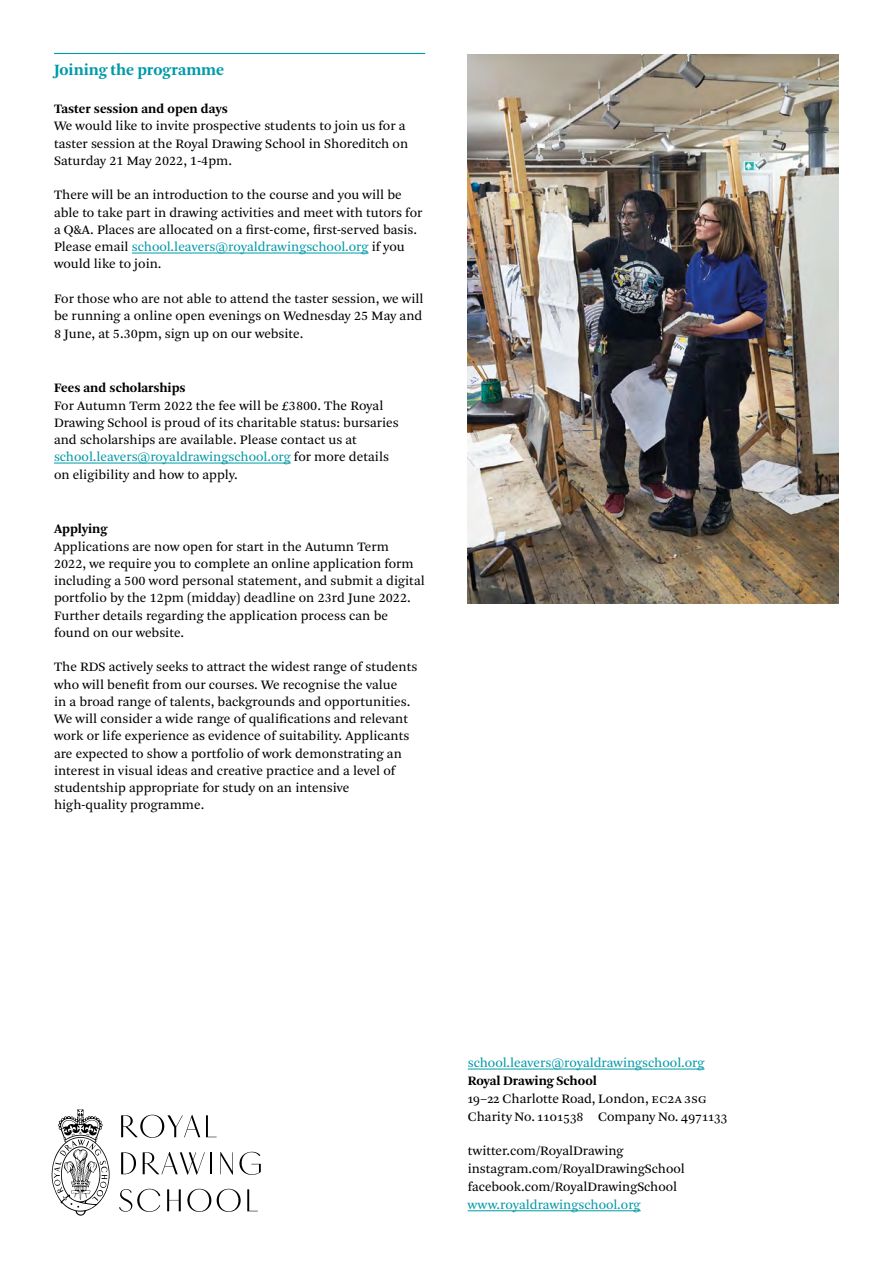
<style>
.page{position:relative;width:893px;height:1263px;background:#fff}
.page>*{position:absolute;margin:0;border:0;box-sizing:border-box;transform-origin:0 0}
.t1{font:700 16.5px "Arnhem Pro";color:#009aa8}
.t2{font:13.5px/17.2px "Arnhem Pro Blond";color:#000}
.t3{font:700 13.5px "Arnhem Pro";color:#000}
.t4{font:13.5px "Arnhem Pro Blond";color:#009aa8}
.s1{color:#009aa8}
</style>
<div class="page">
<hr style="left:468px;top:1069px;width:236px;height:1px;background:#009aa8">
<hr style="left:468px;top:1210px;width:173px;height:1px;background:#009aa8">
<hr style="left:54px;top:53px;width:371px;height:1px;background:#009aa8">
<hr style="left:132px;top:253px;width:237px;height:1px;background:#009aa8">
<hr style="left:54px;top:463px;width:237px;height:1px;background:#009aa8">
<svg style="left:121px;top:1115px;width:79px;height:23px"></svg>
<svg style="left:206px;top:1115px;width:11px;height:22px"></svg>
<svg style="left:121px;top:1152px;width:15px;height:22px"></svg>
<svg style="left:143px;top:1152px;width:62px;height:22px"></svg>
<hr style="left:210px;top:1152px;width:2px;height:22px;background:#000">
<svg style="left:220px;top:1152px;width:13px;height:22px"></svg>
<svg style="left:239px;top:1152px;width:22px;height:23px"></svg>
<svg style="left:119px;top:1189px;width:41px;height:23px"></svg>
<svg style="left:167px;top:1189px;width:14px;height:22px"></svg>
<svg style="left:187px;top:1189px;width:24px;height:23px"></svg>
<svg style="left:217px;top:1189px;width:24px;height:23px"></svg>
<svg style="left:247px;top:1189px;width:11px;height:22px"></svg>
<svg style="left:52px;top:1109px;width:58px;height:106px"></svg>
<img style="left:468px;top:54px;width:371px;height:550px">
<p class="t1" style="left:54px;top:59px;width:172px">Joining the programme</p>
<p class="t3" style="left:54px;top:100px;width:175px">Taster session and open days</p>
<p class="t2" style="left:54px;top:118px;width:356px">We would like to invite prospective students to join us for a taster session at the Royal Drawing School in Shoreditch on<br>Saturday 21 May 2022, 1-4pm.</p>
<p class="t2" style="left:54px;top:187px;width:370px">There will be an introduction to the course and you will be able to take part in drawing activities and meet with tutors for a Q&amp;A. Places are allocated on a first-come, first-served basis.<br>Please email <span class="s1">school.leavers@royaldrawingschool.org</span> if you would like to join.</p>
<p class="t2" style="left:54px;top:290px;width:371px;text-align:justify">For those who are not able to attend the taster session, we will be running a online open evenings on Wednesday 25 May and 8 June, at 5.30pm, sign up on our website.</p>
<p class="t3" style="left:54px;top:379px;width:133px">Fees and scholarships</p>
<p class="t2" style="left:54px;top:397px;width:346px">For Autumn Term 2022 the fee will be £3800. The Royal Drawing School is proud of its charitable status: bursaries and scholarships are available. Please contact us at <span class="s1">school.leavers@royaldrawingschool.org</span> for more details on eligibility and how to apply.</p>
<p class="t3" style="left:54px;top:520px;width:55px">Applying</p>
<p class="t2" style="left:54px;top:538px;width:372px">Applications are now open for start in the Autumn Term<br>2022, we require you to complete an online application form including a 500 word personal statement, and submit a digital portfolio by the 12pm (midday) deadline on 23rd June 2022.<br>Further details regarding the application process can be found on our website.</p>
<p class="t2" style="left:54px;top:658px;width:365px">The RDS actively seeks to attract the widest range of students who will benefit from our courses. We recognise the value<br>in a broad range of talents, backgrounds and opportunities.<br>We will consider a wide range of qualifications and relevant work or life experience as evidence of suitability. Applicants are expected to show a portfolio of work demonstrating an interest in visual ideas and creative practice and a level of studentship appropriate for study on an intensive high-quality programme.</p>
<p class="t4" style="left:468px;top:1054px;width:238px">school.leavers@royaldrawingschool.org</p>
<p class="t3" style="left:468px;top:1072px;width:131px">Royal Drawing School</p>
<p class="t2" style="left:468px;top:1090px;width:261px;line-height:18px">19–22 Charlotte Road, London, EC2A 3SG<br>Charity No. 1101538 Company No. 4971133</p>
<p class="t2" style="left:468px;top:1142px;width:219px;line-height:18px">twitter.com/RoyalDrawing instagram.com/RoyalDrawingSchool facebook.com/RoyalDrawingSchool</p>
<p class="t4" style="left:468px;top:1196px;width:174px">www.royaldrawingschool.org</p>
</div>
